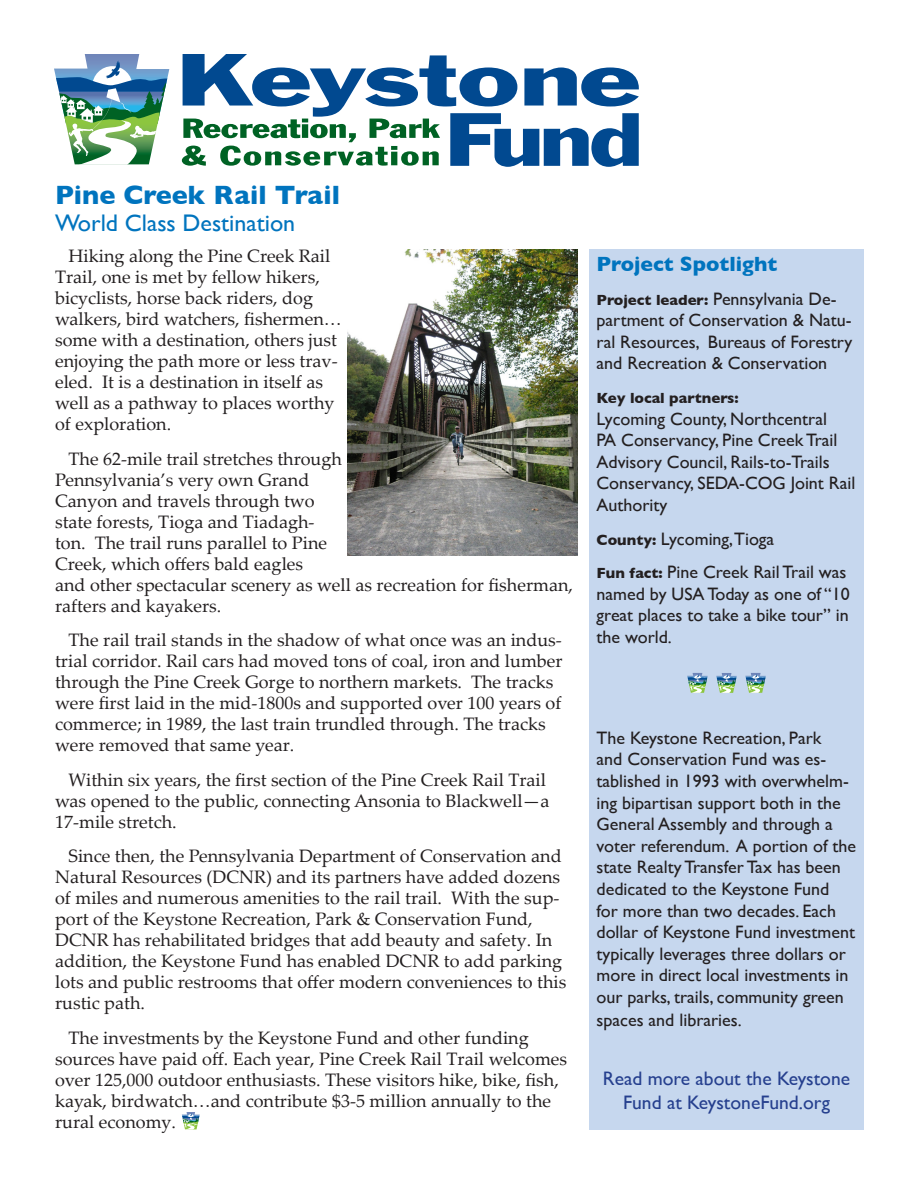
<style>
.page{position:relative;width:918px;height:1188px;background:#fff}
.page>*{position:absolute;margin:0;border:0;box-sizing:border-box;transform-origin:0 0}
.t1{font:700 27px "Gill Sans";color:#0074be}
.t2{font:24px "Gill Sans";color:#0074be}
.Project_Spotlight{font:700 21px "Gill Sans";color:#0074be}
.t3{font:19.5px/23.4px "Gill Sans";color:#253f8e;text-align:center}
.Story_Style{font:18px/21px "Palatino Linotype";color:#231f20}
.Project_Spotlight-2{font:18px/21.6px "Gill Sans";color:#231f20}
.Paragraph_Style_1{font:18px "Gill Sans";color:#231f20}
.Project_Spotlight-3{font:700 15px "Gill Sans";color:#231f20}
.s1{font-weight:700;font-size:15px}
</style>
<div class="page">
<div style="left:589px;top:249px;width:275px;height:881px;background:#c6d7ee"></div>
<svg style="left:745px;top:673px;width:21px;height:20px"></svg>
<svg style="left:716px;top:673px;width:21px;height:20px"></svg>
<svg style="left:687px;top:673px;width:21px;height:20px"></svg>
<svg style="left:182px;top:1112px;width:18px;height:18px"></svg>
<svg style="left:182px;top:54px;width:457px;height:113px"></svg>
<svg style="left:54px;top:54px;width:115px;height:111px"></svg>
<img style="left:348px;top:249px;width:230px;height:307px">
<p class="t1" style="left:55px;top:173px;width:286px">Pine Creek Rail Trail</p>
<p class="t2" style="left:55px;top:209px;width:242px">World Class Destination</p>
<p class="Story_Style" style="left:55px;top:245px;width:288px;text-indent:14px">Hiking along the Pine Creek Rail<br>Trail, one is met by fellow hikers, bicyclists, horse back riders, dog walkers, bird watchers, fishermen… some with a destination, others just enjoying the path more or less trav&shy;eled. It is a destination in itself as well as a pathway to places worthy of exploration.</p>
<p class="Story_Style" style="left:55px;top:448px;width:519px;text-indent:14px">The 62-mile trail stretches through<br>Pennsylvania’s very own Grand<br>Canyon and travels through two<br>state forests, Tioga and Tiadagh-<br>ton. The trail runs parallel to Pine<br>Creek, which offers bald eagles<br>and other spectacular scenery as well as recreation for fisherman, rafters and kayakers.</p>
<p class="Story_Style" style="left:55px;top:629px;width:509px;text-indent:14px">The rail trail stands in the shadow of what once was an indus&shy;trial corridor. Rail cars had moved tons of coal, iron and lumber through the Pine Creek Gorge to northern markets. The tracks were first laid in the mid-1800s and supported over 100 years of commerce; in 1989, the last train trundled through. The tracks were removed that same year.</p>
<p class="Story_Style" style="left:55px;top:769px;width:496px;text-indent:14px">Within six years, the first section of the Pine Creek Rail Trail was opened to the public, connecting Ansonia to Blackwell—a<br>17-mile stretch.</p>
<p class="Story_Style" style="left:55px;top:845px;width:513px;text-indent:14px">Since then, the Pennsylvania Department of Conservation and Natural Resources (DCNR) and its partners have added dozens of miles and numerous amenities to the rail trail. With the sup&shy;port of the Keystone Recreation, Park &amp; Conservation Fund, DCNR has rehabilitated bridges that add beauty and safety. In addition, the Keystone Fund has enabled DCNR to add parking lots and public restrooms that offer modern conveniences to this rustic path.</p>
<p class="Story_Style" style="left:55px;top:1027px;width:514px;text-indent:14px">The investments by the Keystone Fund and other funding sources have paid off. Each year, Pine Creek Rail Trail welcomes over 125,000 outdoor enthusiasts. These visitors hike, bike, fish, kayak, birdwatch…and contribute $3-5 million annually to the rural economy.</p>
<p class="Project_Spotlight" style="left:597px;top:247px;width:182px">Project Spotlight</p>
<p class="Project_Spotlight-2" style="left:597px;top:288px;width:257px"><span class="s1">Project leader:</span> Pennsylvania De&shy;partment of Conservation &amp; Natu&shy;ral Resources, Bureaus of Forestry and Recreation &amp; Conservation</p>
<p class="Project_Spotlight-3" style="left:597px;top:386px;width:144px">Key local partners:</p>
<p class="Project_Spotlight-2" style="left:597px;top:408px;width:260px">Lycoming County, Northcentral<br>PA Conservancy, Pine Creek Trail<br>Advisory Council, Rails-to-Trails<br>Conservancy, SEDA-COG Joint Rail<br>Authority</p>
<p class="Paragraph_Style_1" style="left:597px;top:528px;width:179px"><span class="s1">County:</span> Lycoming,Tioga</p>
<p class="Project_Spotlight-2" style="left:597px;top:561px;width:255px"><span class="s1">Fun fact:</span> Pine Creek Rail Trail was named by USA Today as one of “10 great places to take a bike tour” in the world.</p>
<p class="Project_Spotlight-2" style="left:597px;top:727px;width:261px">The Keystone Recreation, Park<br>and Conservation Fund was es&shy;tablished in 1993 with overwhelm&shy;ing bipartisan support both in the General Assembly and through a voter referendum. A portion of the state Realty Transfer Tax has been dedicated to the Keystone Fund<br>for more than two decades. Each dollar of Keystone Fund investment typically leverages three dollars or more in direct local investments in our parks, trails, community green</p>
<p class="Project_Spotlight-2" style="left:597px;top:1009px;width:147px">spaces and libraries.</p>
<p class="t3" style="left:603px;top:1067px;width:249px">Read more about the Keystone<br>Fund at KeystoneFund.org</p>
</div>
